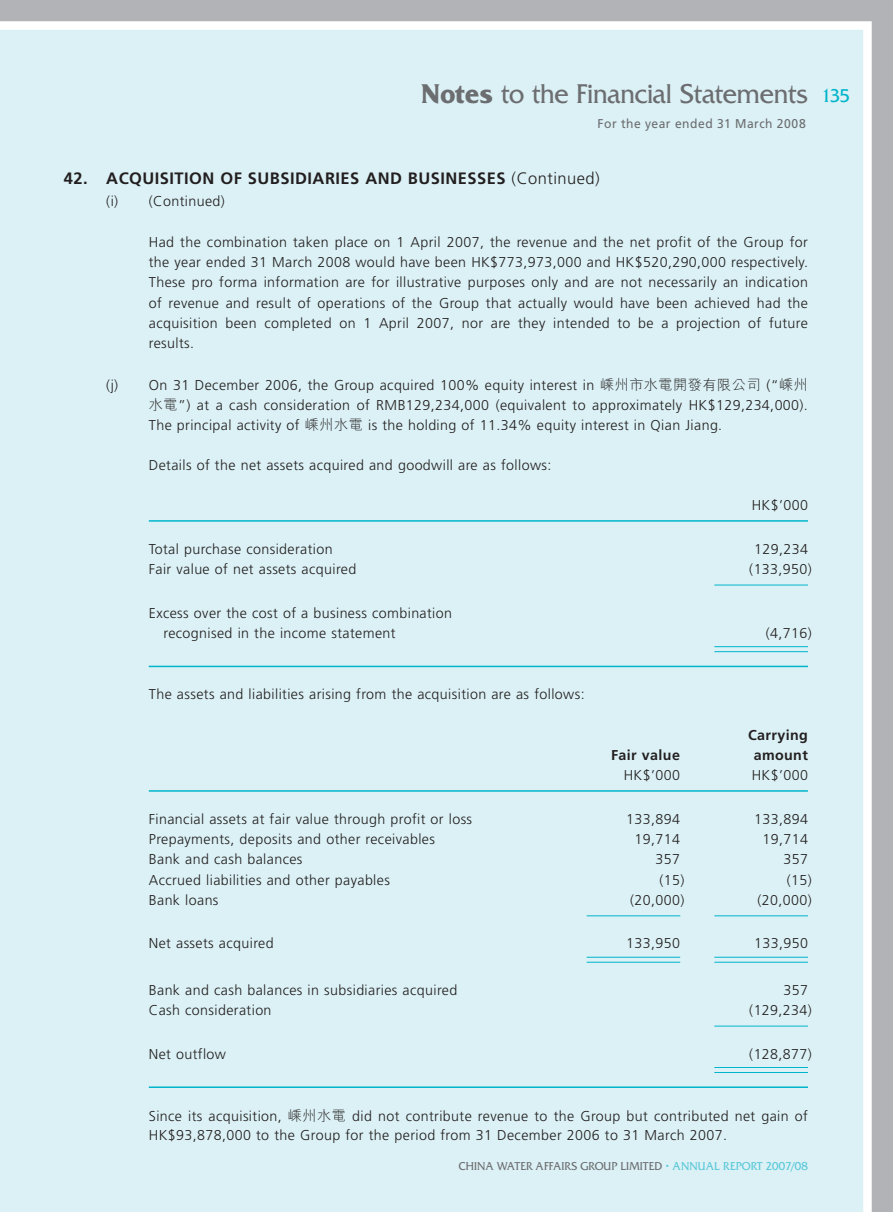
<style>
.page{position:relative;width:893px;height:1212px;background:#fff}
.page>*{position:absolute;margin:0;border:0;box-sizing:border-box;transform-origin:0 0}
.t1{font:28.5px "Friz Quadrata Std";letter-spacing:-.015em;color:#6c6d70;scale:.95 1}
.t2{font:700 16.5px "Frutiger LT Std";letter-spacing:.03em;color:#231f20}
.t3{font:300 14.25px/20.2px "Frutiger LT Std";letter-spacing:.03em;color:#231f20;text-align:justify}
.t4{font:700 14.25px "Frutiger LT Std";letter-spacing:.03em;color:#231f20}
.t5{font:12.75px "Frutiger LT Std";letter-spacing:.04em;color:#6c6d70;scale:.95 1}
.t6{font:12px "Friz Quadrata Std";letter-spacing:.01em;color:#6c6d70;scale:.95 1}
.s1{font-weight:700}
.s2{font-size:19.5px;color:#00b5cb}
.s3{font-weight:300}
.s4{font-family:"M Hei HK Light B5 pc H";font-weight:400}
.s5{color:#58c7d8}
</style>
<div class="page">
<div style="left:1px;top:0;width:892px;height:1212px;background:#dbf1f5"></div>
<svg style="left:0;top:0;width:1px;height:1212px"></svg>
<hr style="left:149px;top:520px;width:659px;height:2px;background:#00b5cb">
<hr style="left:714px;top:585px;width:94px;height:1px;background:#00b5cb">
<hr style="left:714px;top:646px;width:94px;height:1px;background:#00b5cb">
<hr style="left:714px;top:651px;width:94px;height:1px;background:#00b5cb">
<hr style="left:149px;top:666px;width:659px;height:1px;background:#00b5cb">
<hr style="left:149px;top:790px;width:659px;height:2px;background:#00b5cb">
<hr style="left:587px;top:915px;width:93px;height:1px;background:#00b5cb">
<hr style="left:714px;top:915px;width:94px;height:1px;background:#00b5cb">
<hr style="left:587px;top:957px;width:93px;height:1px;background:#00b5cb">
<hr style="left:587px;top:962px;width:93px;height:1px;background:#00b5cb">
<hr style="left:714px;top:957px;width:94px;height:1px;background:#00b5cb">
<hr style="left:714px;top:962px;width:94px;height:1px;background:#00b5cb">
<hr style="left:714px;top:1026px;width:94px;height:1px;background:#00b5cb">
<hr style="left:714px;top:1067px;width:94px;height:1px;background:#00b5cb">
<hr style="left:714px;top:1072px;width:94px;height:1px;background:#00b5cb">
<hr style="left:149px;top:1086px;width:659px;height:2px;background:#00b5cb">
<h1 class="t1" style="left:421px;top:83px;width:453px"><span class="s1">Notes</span> to the Financial Statements <span class="s2">135</span></h1>
<p class="t5" style="left:598px;top:115px;width:221px">For the year ended 31 March 2008</p>
<p class="t2" style="left:64px;top:168px;width:537px">42. ACQUISITION OF SUBSIDIARIES AND BUSINESSES <span class="s3">(Continued)</span></p>
<p class="t3" style="left:106px;top:193px;width:120px">(i) (Continued)</p>
<p class="t3" style="left:149px;top:233px;width:661px">Had the combination taken place on 1 April 2007, the revenue and the net profit of the Group for the year ended 31 March 2008 would have been HK$773,973,000 and HK$520,290,000 respectively.<br>These pro forma information are for illustrative purposes only and are not necessarily an indication of revenue and result of operations of the Group that actually would have been achieved had the acquisition been completed on 1 April 2007, nor are they intended to be a projection of future results.</p>
<p class="t3" style="left:149px;top:376px;width:661px;text-indent:-43px">(j) On 31 December 2006, the Group acquired 100% equity interest in <span class="s4">嵊州市水電開發有限公司</span> (“<span class="s4">嵊州水電</span>”) at a cash consideration of RMB129,234,000 (equivalent to approximately HK$129,234,000).<br>The principal activity of <span class="s4">嵊州水電</span> is the holding of 11.34% equity interest in Qian Jiang.</p>
<p class="t3" style="left:149px;top:456px;width:404px">Details of the net assets acquired and goodwill are as follows:</p>
<p class="t3" style="left:752px;top:497px;width:58px">HK$’000</p>
<p class="t3" style="left:149px;top:540px;width:185px">Total purchase consideration</p>
<p class="t3" style="left:754px;top:540px;width:55px">129,234</p>
<p class="t3" style="left:149px;top:560px;width:209px">Fair value of net assets acquired</p>
<p class="t3" style="left:749px;top:560px;width:64px">(133,950)</p>
<p class="t3" style="left:163px;top:604px;width:290px;text-indent:-15px">Excess over the cost of a business combination recognised in the income statement</p>
<p class="t3" style="left:766px;top:624px;width:47px">(4,716)</p>
<p class="t3" style="left:149px;top:686px;width:437px">The assets and liabilities arising from the acquisition are as follows:</p>
<p class="t4" style="left:748px;top:726px;width:61px">Carrying</p>
<p class="t4" style="left:611px;top:746px;width:70px">Fair value</p>
<p class="t4" style="left:754px;top:746px;width:56px">amount</p>
<p class="t3" style="left:624px;top:767px;width:58px">HK$’000</p>
<p class="t3" style="left:752px;top:767px;width:58px">HK$’000</p>
<p class="t3" style="left:149px;top:810px;width:325px">Financial assets at fair value through profit or loss</p>
<p class="t3" style="left:626px;top:810px;width:55px">133,894</p>
<p class="t3" style="left:754px;top:810px;width:55px">133,894</p>
<p class="t3" style="left:149px;top:830px;width:288px">Prepayments, deposits and other receivables</p>
<p class="t3" style="left:634px;top:830px;width:47px">19,714</p>
<p class="t3" style="left:762px;top:830px;width:47px">19,714</p>
<p class="t3" style="left:149px;top:851px;width:155px">Bank and cash balances</p>
<p class="t3" style="left:655px;top:851px;width:26px">357</p>
<p class="t3" style="left:783px;top:851px;width:26px">357</p>
<p class="t3" style="left:149px;top:871px;width:243px">Accrued liabilities and other payables</p>
<p class="t3" style="left:659px;top:871px;width:26px">(15)</p>
<p class="t3" style="left:787px;top:871px;width:26px">(15)</p>
<p class="t3" style="left:149px;top:891px;width:71px">Bank loans</p>
<p class="t3" style="left:630px;top:891px;width:56px">(20,000)</p>
<p class="t3" style="left:758px;top:891px;width:56px">(20,000)</p>
<p class="t3" style="left:149px;top:935px;width:126px">Net assets acquired</p>
<p class="t3" style="left:626px;top:935px;width:55px">133,950</p>
<p class="t3" style="left:754px;top:935px;width:55px">133,950</p>
<p class="t3" style="left:149px;top:981px;width:310px">Bank and cash balances in subsidiaries acquired</p>
<p class="t3" style="left:783px;top:981px;width:26px">357</p>
<p class="t3" style="left:149px;top:1001px;width:124px">Cash consideration</p>
<p class="t3" style="left:749px;top:1001px;width:64px">(129,234)</p>
<p class="t3" style="left:149px;top:1045px;width:79px">Net outflow</p>
<p class="t3" style="left:749px;top:1045px;width:64px">(128,877)</p>
<p class="t3" style="left:149px;top:1108px;width:661px;line-height:19.4px">Since its acquisition, <span class="s4">嵊州水電</span> did not contribute revenue to the Group but contributed net gain of<br>HK$93,878,000 to the Group for the period from 31 December 2006 to 31 March 2007.</p>
<p class="t6" style="left:459px;top:1161px;width:369px">CHINA WATER AFFAIRS GROUP LIMITED <span class="s5">• ANNUAL REPORT 2007/08</span></p>
</div>
